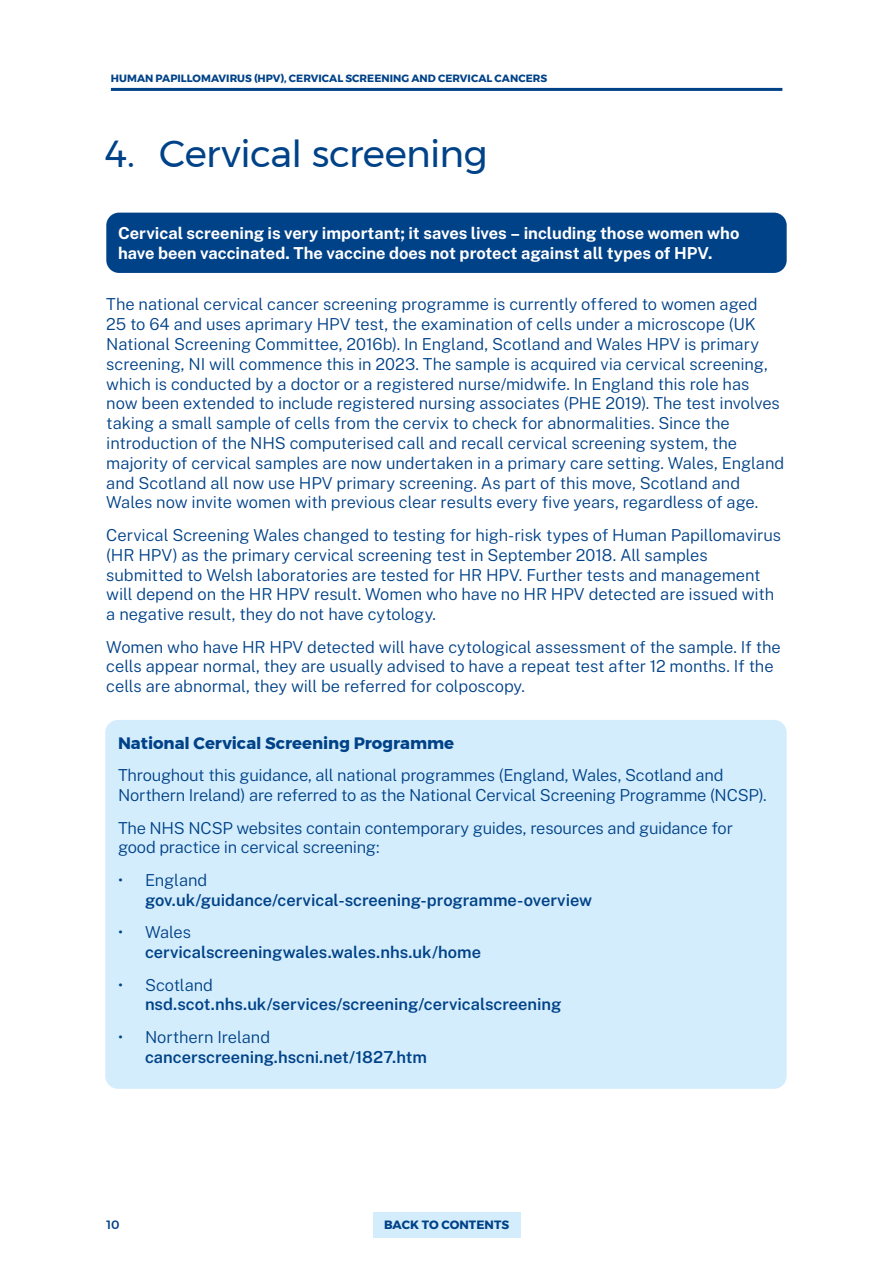
<style>
.page{position:relative;width:893px;height:1263px;background:#fff}
.page>*{position:absolute;margin:0;border:0;box-sizing:border-box;transform-origin:0 0}
.t1{font:37.5px "Montserrat";letter-spacing:-.015em;color:#004288}
.t2{font:300 16.5px/19.8px "Public Sans";letter-spacing:-.01em;color:#004288}
.t3{font:600 16.5px "Public Sans";letter-spacing:-.005em;color:#004288}
.t4{font:700 16.5px/19.8px "Public Sans";color:#fff}
.t5{font:700 16.5px "Montserrat";letter-spacing:-.005em;color:#004288}
.t6{font:700 12px "Montserrat";color:#004288}
.t7{font:500 12px "Montserrat";color:#004288}
.t8{font:700 10.5px "Montserrat";color:#004288}
</style>
<div class="page">
<hr style="left:111px;top:88px;width:671px;height:3px;background:#004288">
<div style="left:373px;top:1212px;width:147px;height:26px;background:#d4edfc"></div>
<div style="left:106px;top:213px;width:681px;height:60px;background:#004288;border-radius:13px"></div>
<div style="left:105px;top:720px;width:682px;height:369px;background:#d4edfc;border-radius:13px"></div>
<p class="t8" style="left:111px;top:70px;width:438px">HUMAN PAPILLOMAVIRUS (HPV), CERVICAL SCREENING AND CERVICAL CANCERS</p>
<h1 class="t1" style="left:105px;top:125px;width:384px">4. Cervical screening</h1>
<p class="t4" style="left:118px;top:222px;width:623px">Cervical screening is very important; it saves lives – including those women who have been vaccinated. The vaccine does not protect against all types of HPV.</p>
<p class="t2" style="left:106px;top:293px;width:679px">The national cervical cancer screening programme is currently offered to women aged<br>25 to 64 and uses aprimary HPV test, the examination of cells under a microscope (UK National Screening Committee, 2016b). In England, Scotland and Wales HPV is primary screening, NI will commence this in 2023. The sample is acquired via cervical screening, which is conducted by a doctor or a registered nurse/midwife. In England this role has now been extended to include registered nursing associates (PHE 2019). The test involves taking a small sample of cells from the cervix to check for abnormalities. Since the introduction of the NHS computerised call and recall cervical screening system, the majority of cervical samples are now undertaken in a primary care setting. Wales, England and Scotland all now use HPV primary screening. As part of this move, Scotland and Wales now invite women with previous clear results every five years, regardless of age.</p>
<p class="t2" style="left:106px;top:524px;width:676px">Cervical Screening Wales changed to testing for high-risk types of Human Papillomavirus (HR HPV) as the primary cervical screening test in September 2018. All samples submitted to Welsh laboratories are tested for HR HPV. Further tests and management will depend on the HR HPV result. Women who have no HR HPV detected are issued with a negative result, they do not have cytology.</p>
<p class="t2" style="left:106px;top:636px;width:676px">Women who have HR HPV detected will have cytological assessment of the sample. If the cells appear normal, they are usually advised to have a repeat test after 12 months. If the cells are abnormal, they will be referred for colposcopy.</p>
<p class="t5" style="left:118px;top:729px;width:338px">National Cervical Screening Programme</p>
<p class="t2" style="left:118px;top:764px;width:650px">Throughout this guidance, all national programmes (England, Wales, Scotland and<br>Northern Ireland) are referred to as the National Cervical Screening Programme (NCSP).</p>
<p class="t2" style="left:118px;top:817px;width:616px">The NHS NCSP websites contain contemporary guides, resources and guidance for good practice in cervical screening:</p>
<p class="t2" style="left:118px;top:869px;width:91px">• England</p>
<p class="t3" style="left:145px;top:888px;width:449px">gov.uk/guidance/cervical-screening-programme-overview</p>
<p class="t2" style="left:118px;top:921px;width:75px">• Wales</p>
<p class="t3" style="left:145px;top:940px;width:338px">cervicalscreeningwales.wales.nhs.uk/home</p>
<p class="t2" style="left:118px;top:974px;width:97px">• Scotland</p>
<p class="t3" style="left:145px;top:992px;width:418px">nsd.scot.nhs.uk/services/screening/cervicalscreening</p>
<p class="t2" style="left:118px;top:1026px;width:154px">• Northern Ireland</p>
<p class="t3" style="left:145px;top:1045px;width:283px">cancerscreening.hscni.net/1827.htm</p>
<p class="t7" style="left:106px;top:1216px;width:15px">10</p>
<p class="t6" style="left:384px;top:1215px;width:127px">BACK TO CONTENTS</p>
</div>
